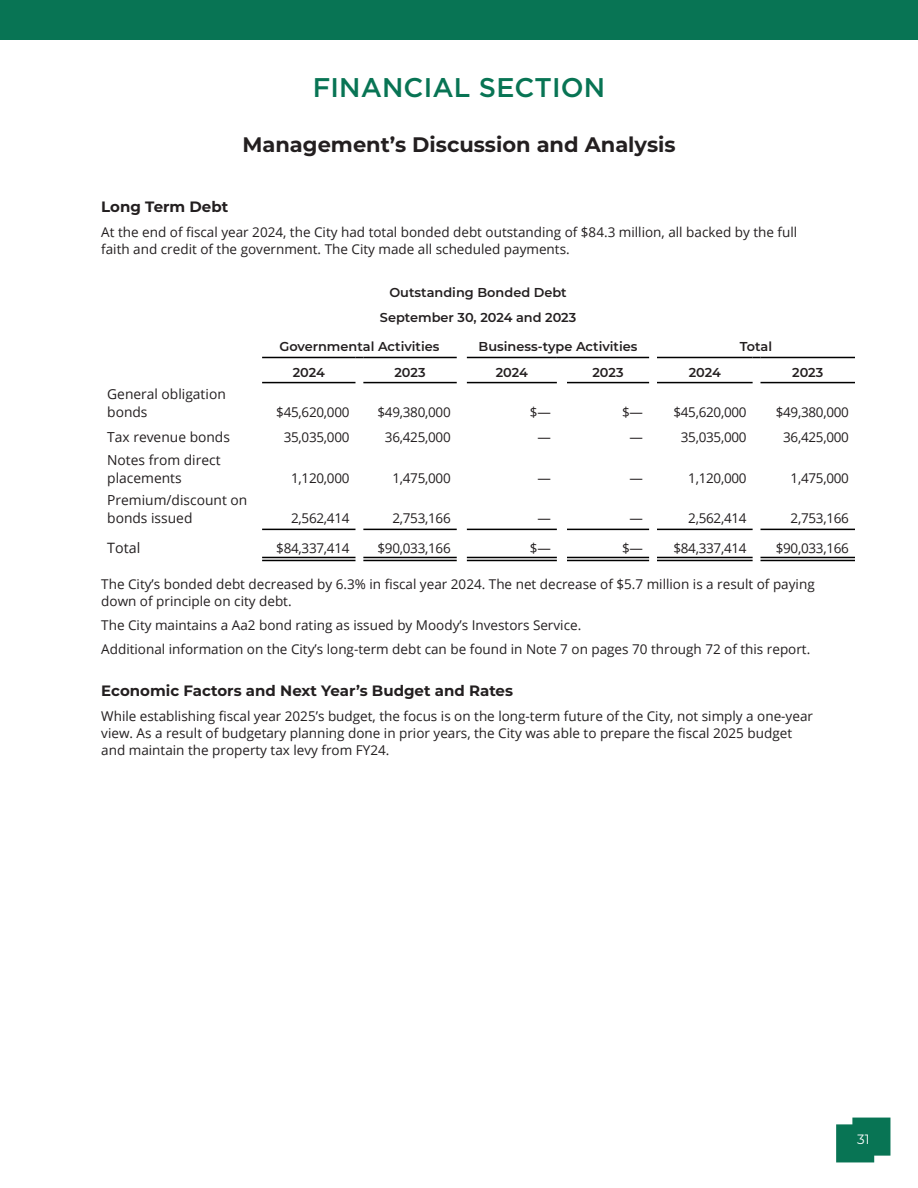
<style>
.page{position:relative;width:918px;height:1188px;background:#fff}
.page>*{position:absolute;margin:0;border:0;box-sizing:border-box;transform-origin:0 0}
.t1{font:500 27px "Gotham";letter-spacing:.005em;color:#087454}
.t2{font:700 21px "Montserrat";color:#231f20}
.Heading_H2{font:700 15px "Montserrat";color:#231f20}
.T_Total{font:14.25px "Open Sans";color:#231f20}
.T_Text{font:13.8px/18px "Open Sans";color:#231f20}
.Body-Text{font:13.5px/17.2px "Open Sans";color:#231f20}
.T_Number{font:13.5px "Open Sans";letter-spacing:-.02em;color:#231f20}
.t3{font:13.5px "Montserrat";color:#fff}
.T_Heading_H1{font:600 12.9px "Montserrat";color:#231f20}
</style>
<div class="page">
<div style="left:0;top:0;width:918px;height:40px;background:#087454"></div>
<hr style="left:262px;top:557px;width:94px;height:4px;background:#c5c5c5">
<hr style="left:363px;top:557px;width:94px;height:4px;background:#c5c5c5">
<hr style="left:467px;top:557px;width:90px;height:4px;background:#c3c3c3">
<hr style="left:567px;top:557px;width:82px;height:4px;background:#bfbfbf">
<hr style="left:657px;top:557px;width:96px;height:4px;background:#c5c5c5">
<hr style="left:760px;top:557px;width:95px;height:4px;background:#c5c5c5">
<hr style="left:262px;top:357px;width:94px;height:1px;background:#000">
<hr style="left:363px;top:357px;width:94px;height:1px;background:#000">
<hr style="left:467px;top:357px;width:90px;height:1px;background:#000">
<hr style="left:567px;top:357px;width:82px;height:1px;background:#000">
<hr style="left:657px;top:357px;width:96px;height:1px;background:#000">
<hr style="left:760px;top:357px;width:95px;height:1px;background:#000">
<hr style="left:262px;top:382px;width:94px;height:1px;background:#000">
<hr style="left:363px;top:382px;width:94px;height:1px;background:#000">
<hr style="left:467px;top:382px;width:90px;height:1px;background:#000">
<hr style="left:567px;top:382px;width:82px;height:1px;background:#000">
<hr style="left:657px;top:382px;width:96px;height:1px;background:#000">
<hr style="left:760px;top:382px;width:95px;height:1px;background:#000">
<hr style="left:262px;top:529px;width:94px;height:1px;background:#000">
<hr style="left:363px;top:529px;width:94px;height:1px;background:#000">
<hr style="left:467px;top:529px;width:90px;height:1px;background:#000">
<hr style="left:567px;top:529px;width:82px;height:1px;background:#000">
<hr style="left:657px;top:529px;width:96px;height:1px;background:#000">
<hr style="left:760px;top:529px;width:95px;height:1px;background:#000">
<hr style="left:262px;top:557px;width:94px;height:1px;background:#000">
<hr style="left:262px;top:560px;width:94px;height:1px;background:#000">
<hr style="left:363px;top:557px;width:94px;height:1px;background:#000">
<hr style="left:363px;top:560px;width:94px;height:1px;background:#000">
<hr style="left:467px;top:557px;width:90px;height:1px;background:#000">
<hr style="left:467px;top:560px;width:90px;height:1px;background:#000">
<hr style="left:567px;top:557px;width:82px;height:1px;background:#000">
<hr style="left:567px;top:560px;width:82px;height:1px;background:#000">
<hr style="left:657px;top:557px;width:96px;height:1px;background:#000">
<hr style="left:657px;top:560px;width:96px;height:1px;background:#000">
<hr style="left:760px;top:557px;width:95px;height:1px;background:#000">
<hr style="left:760px;top:560px;width:95px;height:1px;background:#000">
<svg style="left:836px;top:1118px;width:54px;height:44px;background:#1d8063"></svg>
<h1 class="t1" style="left:313px;top:70px;width:294px">FINANCIAL SECTION</h1>
<h2 class="t2" style="left:242px;top:129px;width:435px">Management’s Discussion and Analysis</h2>
<p class="Heading_H2" style="left:101px;top:196px;width:129px">Long Term Debt</p>
<p class="Body-Text" style="left:101px;top:223px;width:698px">At the end of fiscal year 2024, the City had total bonded debt outstanding of $84.3 million, all backed by the full faith and credit of the government. The City made all scheduled payments.</p>
<p class="T_Heading_H1" style="left:389px;top:284px;width:179px">Outstanding Bonded Debt</p>
<p class="T_Heading_H1" style="left:380px;top:308px;width:198px">September 30, 2024 and 2023</p>
<p class="T_Heading_H1" style="left:279px;top:338px;width:162px">Governmental Activities</p>
<p class="T_Heading_H1" style="left:479px;top:338px;width:160px">Business-type Activities</p>
<p class="T_Heading_H1" style="left:740px;top:338px;width:34px">Total</p>
<p class="T_Heading_H1" style="left:293px;top:363px;width:34px">2024</p>
<p class="T_Heading_H1" style="left:395px;top:363px;width:33px">2023</p>
<p class="T_Heading_H1" style="left:496px;top:363px;width:34px">2024</p>
<p class="T_Heading_H1" style="left:593px;top:363px;width:33px">2023</p>
<p class="T_Heading_H1" style="left:689px;top:363px;width:34px">2024</p>
<p class="T_Heading_H1" style="left:792px;top:363px;width:33px">2023</p>
<p class="T_Text" style="left:107px;top:385px;width:120px">General obligation bonds</p>
<p class="T_Number" style="left:276px;top:403px;width:75px">$45,620,000</p>
<p class="T_Number" style="left:377px;top:403px;width:75px">$49,380,000</p>
<p class="T_Number" style="left:530px;top:403px;width:22px">$—</p>
<p class="T_Number" style="left:622px;top:403px;width:22px">$—</p>
<p class="T_Number" style="left:673px;top:403px;width:75px">$45,620,000</p>
<p class="T_Number" style="left:776px;top:403px;width:75px">$49,380,000</p>
<p class="T_Text" style="left:107px;top:428px;width:124px">Tax revenue bonds</p>
<p class="T_Number" style="left:284px;top:428px;width:67px">35,035,000</p>
<p class="T_Number" style="left:385px;top:428px;width:67px">36,425,000</p>
<p class="T_Number" style="left:537px;top:428px;width:15px">—</p>
<p class="T_Number" style="left:630px;top:428px;width:15px">—</p>
<p class="T_Number" style="left:681px;top:428px;width:67px">35,035,000</p>
<p class="T_Number" style="left:783px;top:428px;width:67px">36,425,000</p>
<p class="T_Text" style="left:107px;top:450px;width:115px">Notes from direct placements</p>
<p class="T_Number" style="left:291px;top:469px;width:60px">1,120,000</p>
<p class="T_Number" style="left:392px;top:469px;width:60px">1,475,000</p>
<p class="T_Number" style="left:537px;top:469px;width:15px">—</p>
<p class="T_Number" style="left:630px;top:469px;width:15px">—</p>
<p class="T_Number" style="left:688px;top:469px;width:60px">1,120,000</p>
<p class="T_Number" style="left:791px;top:469px;width:60px">1,475,000</p>
<p class="T_Text" style="left:107px;top:491px;width:142px">Premium/discount on bonds issued</p>
<p class="T_Number" style="left:291px;top:509px;width:60px">2,562,414</p>
<p class="T_Number" style="left:392px;top:509px;width:60px">2,753,166</p>
<p class="T_Number" style="left:537px;top:509px;width:15px">—</p>
<p class="T_Number" style="left:630px;top:509px;width:15px">—</p>
<p class="T_Number" style="left:688px;top:509px;width:60px">2,562,414</p>
<p class="T_Number" style="left:791px;top:509px;width:60px">2,753,166</p>
<p class="T_Total" style="left:107px;top:538px;width:35px">Total</p>
<p class="T_Number" style="left:276px;top:539px;width:75px">$84,337,414</p>
<p class="T_Number" style="left:377px;top:539px;width:75px">$90,033,166</p>
<p class="T_Number" style="left:530px;top:539px;width:22px">$—</p>
<p class="T_Number" style="left:622px;top:539px;width:22px">$—</p>
<p class="T_Number" style="left:673px;top:539px;width:75px">$84,337,414</p>
<p class="T_Number" style="left:776px;top:539px;width:75px">$90,033,166</p>
<p class="Body-Text" style="left:101px;top:575px;width:715px">The City’s bonded debt decreased by 6.3% in fiscal year 2024. The net decrease of $5.7 million is a result of paying down of principle on city debt.</p>
<p class="Body-Text" style="left:101px;top:616px;width:482px">The City maintains a Aa2 bond rating as issued by Moody’s Investors Service.</p>
<p class="Body-Text" style="left:101px;top:640px;width:711px">Additional information on the City’s long-term debt can be found in Note 7 on pages 70 through 72 of this report.</p>
<p class="Heading_H2" style="left:101px;top:680px;width:413px">Economic Factors and Next Year’s Budget and Rates</p>
<p class="Body-Text" style="left:101px;top:707px;width:713px">While establishing fiscal year 2025’s budget, the focus is on the long-term future of the City, not simply a one-year view. As a result of budgetary planning done in prior years, the City was able to prepare the fiscal 2025 budget and maintain the property tax levy from FY24.</p>
<p class="t3" style="left:857px;top:1130px;width:14px">31</p>
</div>
